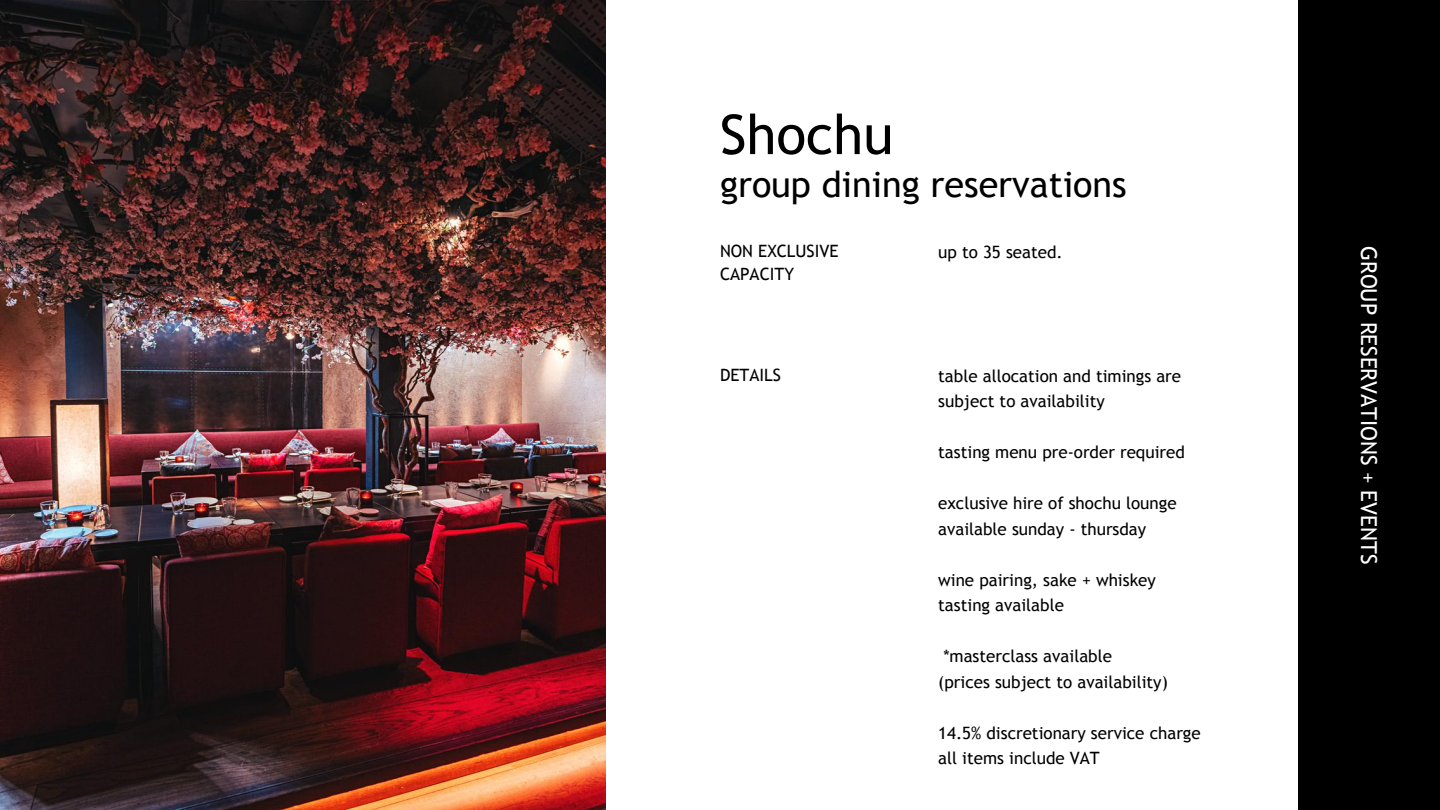
<style>
.page{position:relative;width:1440px;height:810px;background:#fff}
.page>*{position:absolute;margin:0;border:0;box-sizing:border-box;transform-origin:0 0}
.t1{font:55px "Trebuchet MS";color:#000}
.t2{font:36px "Trebuchet MS";color:#000}
.t3{font:22px "Trebuchet MS";color:#fff}
.t4{font:17px/25.5px "Trebuchet MS";color:#000}
</style>
<div class="page">
<img style="left:0;top:0;width:606px;height:810px">
<div style="left:1298px;top:0;width:142px;height:810px;background:#000"></div>
<h1 class="t1" style="left:720px;top:103px;width:175px">Shochu</h1>
<h2 class="t2" style="left:720px;top:163px;width:408px">group dining reservations</h2>
<p class="t4" style="left:720px;top:238px;width:120px">NON EXCLUSIVE</p>
<p class="t4" style="left:938px;top:239px;width:126px">up to 35 seated.</p>
<p class="t4" style="left:720px;top:262px;width:76px">CAPACITY</p>
<p class="t4" style="left:720px;top:362px;width:62px">DETAILS</p>
<p class="t4" style="left:938px;top:363px;width:244px">table allocation and timings are subject to availability</p>
<p class="t4" style="left:938px;top:439px;width:248px">tasting menu pre-order required</p>
<p class="t4" style="left:938px;top:490px;width:240px">exclusive hire of shochu lounge available sunday - thursday</p>
<p class="t4" style="left:938px;top:567px;width:219px">wine pairing, sake + whiskey tasting available</p>
<p class="t4" style="left:938px;top:643px;width:231px;text-indent:5px">*masterclass available (prices subject to availability)</p>
<p class="t4" style="left:938px;top:720px;width:264px">14.5% discretionary service charge all items include VAT</p>
<p class="t3" style="left:1382px;top:246px;width:320px;rotate:90deg">GROUP RESERVATIONS + EVENTS</p>
</div>
